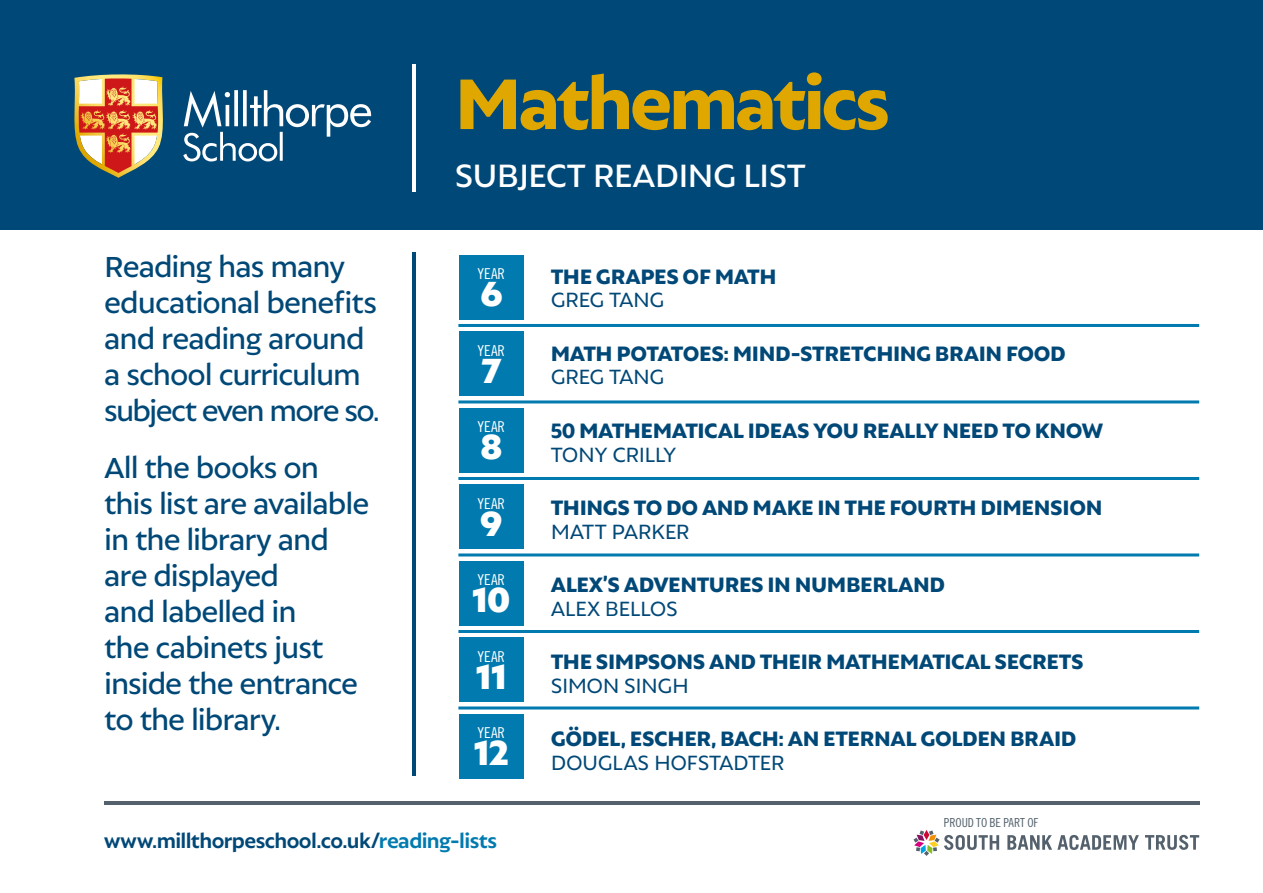
<style>
.page{position:relative;width:1263px;height:893px;background:#fff}
.page>*{position:absolute;margin:0;border:0;box-sizing:border-box;transform-origin:0 0}
.t1{font:800 77.25px "Autor";letter-spacing:-.045em;color:#e0a700}
.t2{font:900 37.5px "Autor";color:#fff}
.t3{font:500 35.1px "Autor";letter-spacing:-.025em;color:#fff}
.t4{font:500 31.5px/36px "Autor";letter-spacing:-.035em;color:#004877}
.t5{font:800 22.5px "Autor";letter-spacing:-.02em;color:#004877}
.t6{font:22.5px "Autor";letter-spacing:-.02em;color:#004877}
.t7{font:700 21.75px "Autor";letter-spacing:-.025em;color:#004877}
.t8{font:15px "Trade Gothic LT Std Cn 18";letter-spacing:-.005em;color:#fff}
.t9{font:12.45px "Trade Gothic LT Std Cn 18";letter-spacing:-.005em;color:#54616c}
.s1{color:#007aaf}
</style>
<div class="page">
<div style="left:0;top:0;width:1263px;height:230px;background:#004877"></div>
<hr style="left:458px;top:324px;width:741px;height:3px;background:#007aaf">
<hr style="left:458px;top:400px;width:741px;height:3px;background:#007aaf">
<hr style="left:458px;top:477px;width:741px;height:3px;background:#007aaf">
<hr style="left:458px;top:553px;width:741px;height:3px;background:#007aaf">
<hr style="left:458px;top:630px;width:741px;height:3px;background:#007aaf">
<hr style="left:458px;top:706px;width:741px;height:3px;background:#007aaf">
<svg style="left:74px;top:74px;width:89px;height:104px"></svg>
<svg style="left:183px;top:90px;width:188px;height:71px"></svg>
<div style="left:459px;top:255px;width:64px;height:64px;background:#007aaf"></div>
<div style="left:459px;top:714px;width:64px;height:64px;background:#007aaf"></div>
<div style="left:459px;top:637px;width:64px;height:65px;background:#007aaf"></div>
<div style="left:459px;top:561px;width:64px;height:64px;background:#007aaf"></div>
<div style="left:459px;top:484px;width:64px;height:65px;background:#007aaf"></div>
<div style="left:459px;top:408px;width:64px;height:64px;background:#007aaf"></div>
<div style="left:459px;top:332px;width:64px;height:64px;background:#007aaf"></div>
<hr style="left:413px;top:64px;width:3px;height:128px;background:#fff">
<hr style="left:413px;top:253px;width:3px;height:523px;background:#004877">
<hr style="left:104px;top:801px;width:1095px;height:4px;background:#54616c">
<svg style="left:913px;top:830px;width:86px;height:26px"></svg>
<svg style="left:1007px;top:835px;width:132px;height:15px"></svg>
<svg style="left:1145px;top:835px;width:54px;height:15px"></svg>
<h3 class="t4" style="left:104px;top:248px;width:277px">Reading has many educational benefits and reading around a school curriculum subject even more so.</h3>
<h3 class="t4" style="left:104px;top:448px;width:267px">All the books on this list are available in the library and are displayed<br>and labelled in<br>the cabinets just inside the entrance to the library.</h3>
<h1 class="t1" style="left:455px;top:57px;width:437px">Mathematics</h1>
<h3 class="t3" style="left:455px;top:155px;width:352px">SUBJECT READING LIST</h3>
<p class="t8" style="left:478px;top:265px;width:29px">YEAR</p>
<h2 class="t2" style="left:480px;top:271px;width:23px">6</h2>
<p class="t8" style="left:478px;top:341px;width:29px">YEAR</p>
<h2 class="t2" style="left:481px;top:347px;width:22px">7</h2>
<p class="t8" style="left:478px;top:418px;width:29px">YEAR</p>
<h2 class="t2" style="left:480px;top:423px;width:23px">8</h2>
<p class="t8" style="left:478px;top:494px;width:29px">YEAR</p>
<h2 class="t2" style="left:480px;top:500px;width:23px">9</h2>
<p class="t8" style="left:478px;top:571px;width:29px">YEAR</p>
<h2 class="t2" style="left:472px;top:576px;width:39px">10</h2>
<p class="t8" style="left:478px;top:647px;width:29px">YEAR</p>
<h2 class="t2" style="left:476px;top:653px;width:32px">11</h2>
<p class="t8" style="left:478px;top:724px;width:29px">YEAR</p>
<h2 class="t2" style="left:474px;top:729px;width:36px">12</h2>
<p class="t5" style="left:551px;top:263px;width:227px">THE GRAPES OF MATH</p>
<p class="t6" style="left:551px;top:286px;width:115px">GREG TANG</p>
<p class="t5" style="left:551px;top:340px;width:516px">MATH POTATOES: MIND-STRETCHING BRAIN FOOD</p>
<p class="t6" style="left:551px;top:363px;width:115px">GREG TANG</p>
<p class="t5" style="left:551px;top:417px;width:554px">50 MATHEMATICAL IDEAS YOU REALLY NEED TO KNOW</p>
<p class="t6" style="left:551px;top:440px;width:127px">TONY CRILLY</p>
<p class="t5" style="left:551px;top:494px;width:553px">THINGS TO DO AND MAKE IN THE FOURTH DIMENSION</p>
<p class="t6" style="left:551px;top:517px;width:140px">MATT PARKER</p>
<p class="t5" style="left:551px;top:571px;width:396px">ALEX’S ADVENTURES IN NUMBERLAND</p>
<p class="t6" style="left:551px;top:594px;width:128px">ALEX BELLOS</p>
<p class="t5" style="left:551px;top:648px;width:534px">THE SIMPSONS AND THEIR MATHEMATICAL SECRETS</p>
<p class="t6" style="left:551px;top:671px;width:140px">SIMON SINGH</p>
<p class="t5" style="left:551px;top:725px;width:527px">GÖDEL, ESCHER, BACH: AN ETERNAL GOLDEN BRAID</p>
<p class="t6" style="left:551px;top:748px;width:235px">DOUGLAS HOFSTADTER</p>
<p class="t9" style="left:944px;top:815px;width:96px">PROUD TO BE PART OF</p>
<p class="t7" style="left:104px;top:827px;width:394px">www.millthorpeschool.co.uk/<span class="s1">reading-lists</span></p>
</div>
